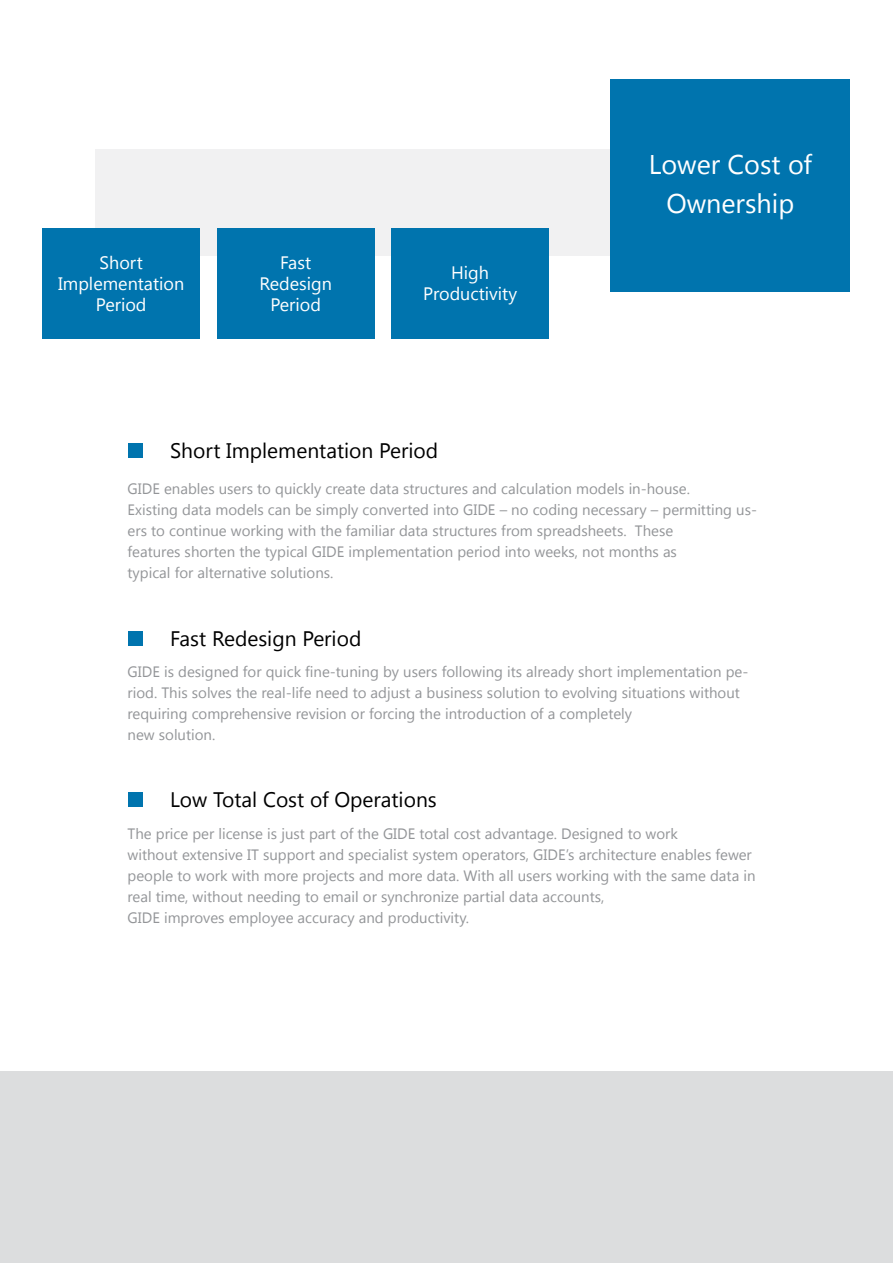
<style>
.page{position:relative;width:893px;height:1263px;background:#fff}
.page>*{position:absolute;margin:0;border:0;box-sizing:border-box;transform-origin:0 0}
.t1{font:27px/39px "Segoe UI";color:#fff;text-align:center}
.t2{font:21px "Segoe UI";color:#000}
.t3{font:18px/21px "Segoe UI";color:#fff;text-align:center}
.t4{font:15px/21px "Segoe UI";color:#939598}
</style>
<div class="page">
<div style="left:95px;top:150px;width:568px;height:106px;background:#f1f1f2"></div>
<div style="left:0;top:1071px;width:893px;height:192px;background:#dcddde"></div>
<div style="left:610px;top:79px;width:240px;height:212px;background:#0074ae"></div>
<div style="left:128px;top:443px;width:14px;height:15px;background:#0074ae"></div>
<div style="left:128px;top:631px;width:14px;height:14px;background:#0074ae"></div>
<div style="left:128px;top:792px;width:14px;height:15px;background:#0074ae"></div>
<div style="left:217px;top:228px;width:157px;height:111px;background:#0074ae"></div>
<div style="left:43px;top:228px;width:157px;height:111px;background:#0074ae"></div>
<div style="left:391px;top:228px;width:158px;height:111px;background:#0074ae"></div>
<p class="t3" style="left:58px;top:251px;width:128px">Short<br>Implementation<br>Period</p>
<p class="t3" style="left:259px;top:251px;width:74px">Fast<br>Redesign<br>Period</p>
<p class="t3" style="left:423px;top:262px;width:96px">High<br>Productivity</p>
<h1 class="t1" style="left:649px;top:143px;width:165px">Lower Cost of<br>Ownership</h1>
<h2 class="t2" style="left:170px;top:436px;width:270px">Short Implementation Period</h2>
<p class="t4" style="left:128px;top:478px;width:631px">GIDE enables users to quickly create data structures and calculation models in-house.<br>Existing data models can be simply converted into GIDE – no coding necessary – permitting us&shy;ers to continue working with the familiar data structures from spreadsheets. These<br>features shorten the typical GIDE implementation period into weeks, not months as<br>typical for alternative solutions.</p>
<h2 class="t2" style="left:170px;top:624px;width:193px">Fast Redesign Period</h2>
<p class="t4" style="left:128px;top:661px;width:622px">GIDE is designed for quick fine-tuning by users following its already short implementation pe&shy;riod. This solves the real-life need to adjust a business solution to evolving situations without requiring comprehensive revision or forcing the introduction of a completely<br>new solution.</p>
<h2 class="t2" style="left:170px;top:785px;width:268px">Low Total Cost of Operations</h2>
<p class="t4" style="left:128px;top:822px;width:629px">The price per license is just part of the GIDE total cost advantage. Designed to work<br>without extensive IT support and specialist system operators, GIDE’s architecture enables fewer people to work with more projects and more data. With all users working with the same data in real time, without needing to email or synchronize partial data accounts,<br>GIDE improves employee accuracy and productivity.</p>
</div>
